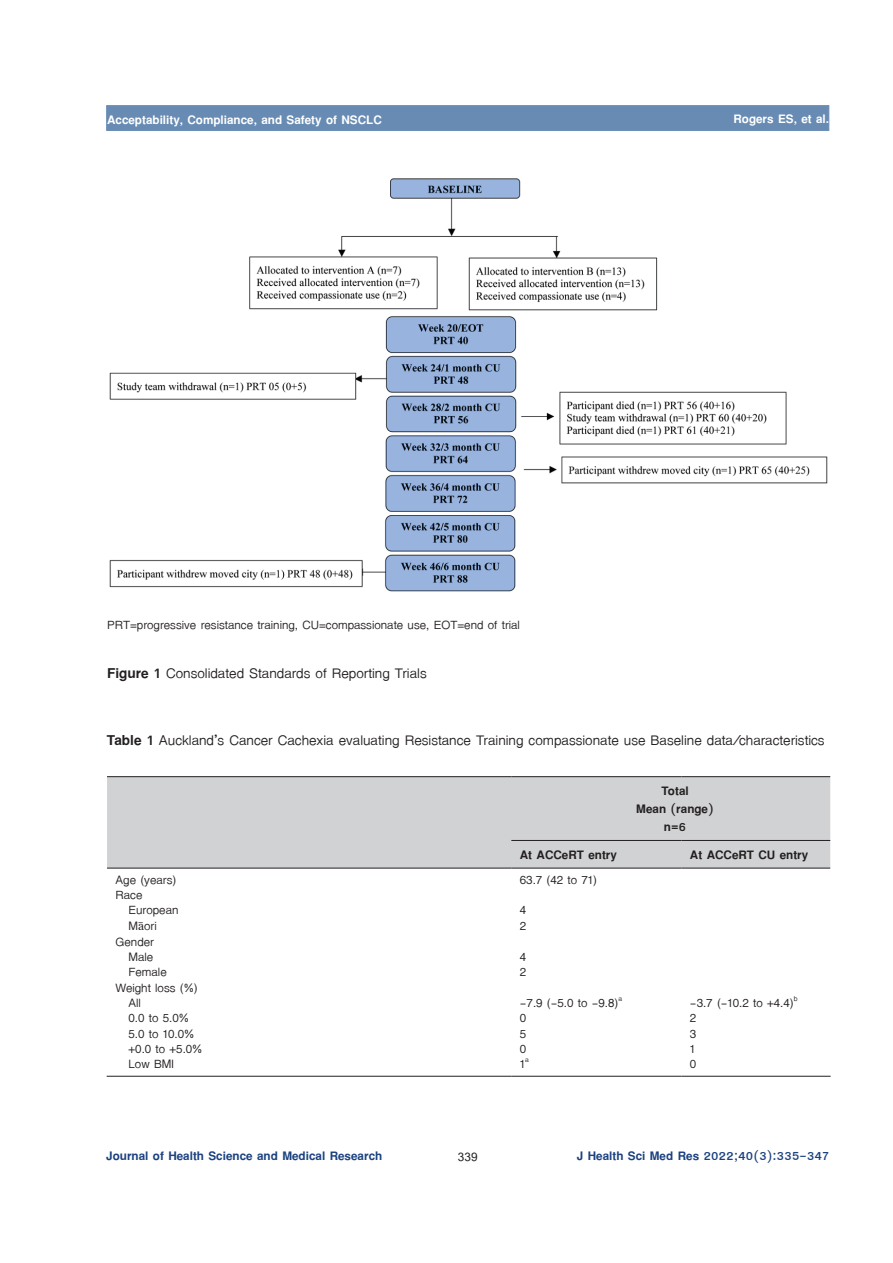
<style>
.page{position:relative;width:893px;height:1263px;background:#fff}
.page>*{position:absolute;margin:0;border:0;box-sizing:border-box;transform-origin:0 0}
.t1{font:21px "TF Lanna";color:#231f20}
.t2{font:18px/15.3px "TF Lanna";color:#231f20}
.t3{font:700 18px "TF Lanna";color:#1b417f}
.t4{font:700 18px "TF Lanna";color:#fff}
.t5{font:700 18px/18px "TF Lanna";color:#231f20;text-align:center}
.t6{font:700 18px "Cordia UPC";color:#231f20}
.s1{font-weight:700}
.s2{font-family:"Times";font-size:13.5px}
</style>
<div class="page">
<div style="left:106px;top:105px;width:723px;height:26px;background:#678bb3;border:1px solid #678bb3"></div>
<img style="left:109px;top:178px;width:719px;height:414px">
<div style="left:107px;top:777px;width:723px;height:91px;background:#d1d2d4"></div>
<hr style="left:107px;top:776px;width:404px;height:1px;background:#231f20">
<hr style="left:511px;top:776px;width:170px;height:1px;background:#231f20">
<hr style="left:681px;top:776px;width:149px;height:1px;background:#231f20">
<hr style="left:511px;top:840px;width:170px;height:1px;background:#231f20">
<hr style="left:681px;top:840px;width:149px;height:1px;background:#231f20">
<hr style="left:107px;top:868px;width:404px;height:1px;background:#231f20">
<hr style="left:511px;top:868px;width:170px;height:1px;background:#231f20">
<hr style="left:681px;top:868px;width:149px;height:1px;background:#231f20">
<hr style="left:107px;top:1076px;width:404px;height:1px;background:#231f20">
<hr style="left:511px;top:1076px;width:170px;height:1px;background:#231f20">
<hr style="left:681px;top:1076px;width:150px;height:1px;background:#231f20">
<p class="t4" style="left:107px;top:108px;width:276px">Acceptability, Compliance, and Safety of NSCLC</p>
<p class="t4" style="left:733px;top:108px;width:97px">Rogers ES, et al.</p>
<p class="t2" style="left:107px;top:617px;width:414px">PRT=progressive resistance training, CU=compassionate use, EOT=end of trial</p>
<p class="t1" style="left:107px;top:661px;width:321px"><span class="s1">Figure 1</span> Consolidated Standards of Reporting Trials</p>
<p class="t1" style="left:107px;top:728px;width:719px"><span class="s1">Table 1</span> Auckland’s Cancer Cachexia evaluating Resistance Training compassionate use Baseline data/characteristics</p>
<p class="t5" style="left:636px;top:782px;width:79px">Total<br>Mean (range) n=6</p>
<p class="t5" style="left:520px;top:846px;width:99px">At ACCeRT entry</p>
<p class="t5" style="left:690px;top:846px;width:120px">At ACCeRT CU entry</p>
<p class="t2" style="left:116px;top:872px;width:62px">Age (years)</p>
<p class="t2" style="left:520px;top:872px;width:79px">63.7 (42 to 71)</p>
<p class="t2" style="left:129px;top:887px;width:51px;text-indent:-13px">Race<br>European</p>
<p class="t2" style="left:520px;top:903px;width:8px">4</p>
<p class="t2" style="left:129px;top:919px;width:30px">M<span class="s2">ā</span>ori</p>
<p class="t2" style="left:520px;top:919px;width:8px">2</p>
<p class="t2" style="left:116px;top:934px;width:40px;text-align:right">Gender<br>Male</p>
<p class="t2" style="left:520px;top:949px;width:8px">4</p>
<p class="t2" style="left:129px;top:965px;width:40px">Female</p>
<p class="t2" style="left:520px;top:965px;width:8px">2</p>
<p class="t2" style="left:129px;top:980px;width:71px;text-indent:-13px">Weight loss (%)<br>All</p>
<p class="t2" style="left:520px;top:995px;width:104px">-7.9 (-5.0 to -9.8)<sup>a</sup></p>
<p class="t2" style="left:690px;top:995px;width:109px">-3.7 (-10.2 to +4.4)<sup>b</sup></p>
<p class="t2" style="left:129px;top:1010px;width:62px">0.0 to 5.0%</p>
<p class="t2" style="left:520px;top:1010px;width:8px">0</p>
<p class="t2" style="left:690px;top:1010px;width:8px">2</p>
<p class="t2" style="left:129px;top:1026px;width:67px">5.0 to 10.0%</p>
<p class="t2" style="left:520px;top:1026px;width:8px">5</p>
<p class="t2" style="left:690px;top:1026px;width:8px">3</p>
<p class="t2" style="left:129px;top:1041px;width:75px">+0.0 to +5.0%</p>
<p class="t2" style="left:520px;top:1041px;width:8px">0</p>
<p class="t2" style="left:690px;top:1041px;width:7px">1</p>
<p class="t2" style="left:129px;top:1056px;width:47px">Low BMI</p>
<p class="t2" style="left:520px;top:1056px;width:10px">1<sup>a</sup></p>
<p class="t2" style="left:690px;top:1056px;width:8px">0</p>
<p class="t3" style="left:106px;top:1145px;width:277px">Journal of Health Science and Medical Research</p>
<p class="t6" style="left:458px;top:1146px;width:21px">339</p>
<p class="t3" style="left:577px;top:1145px;width:254px">J Health Sci Med Res 2022;40(3):335-347</p>
</div>
